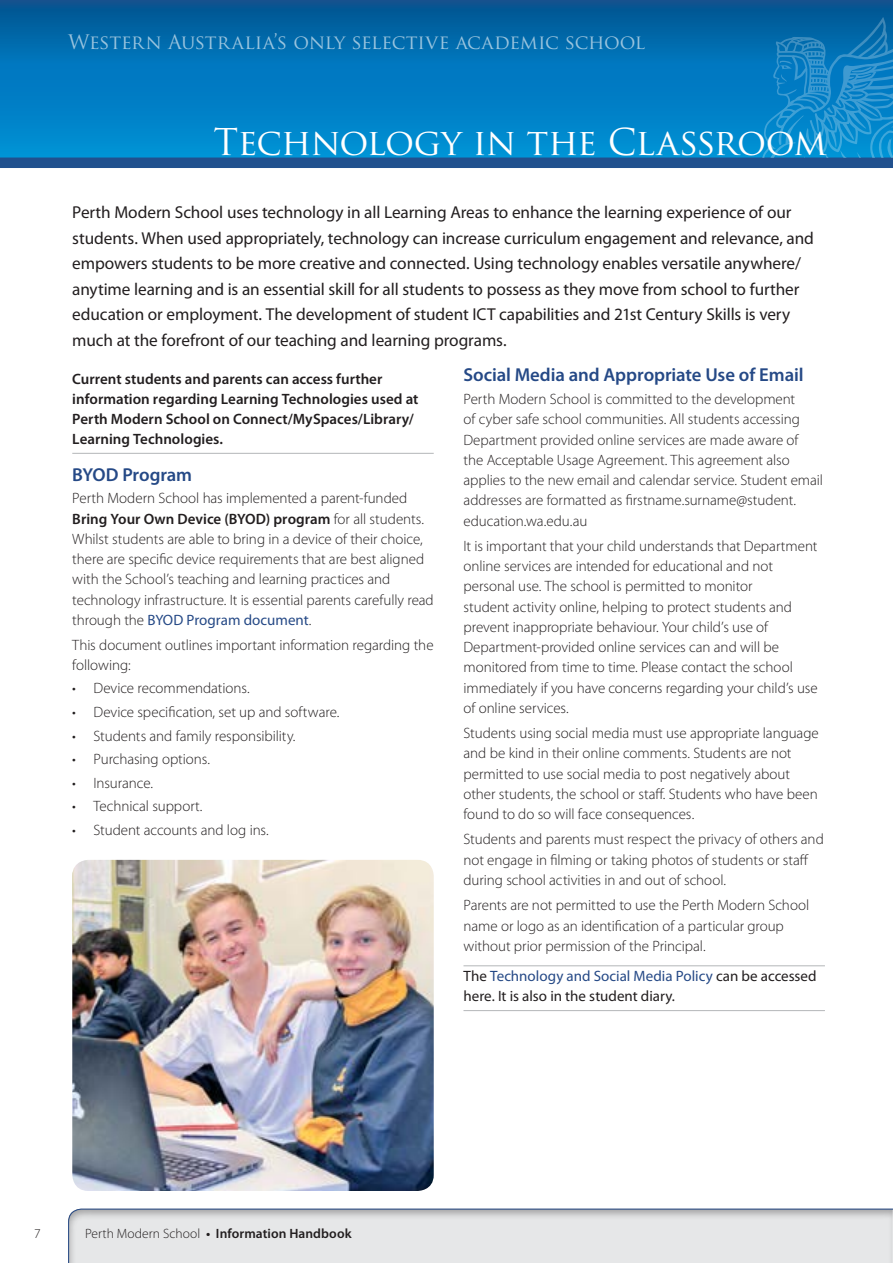
<style>
.page{position:relative;width:893px;height:1263px;background:#fff}
.page>*{position:absolute;margin:0;border:0;box-sizing:border-box;transform-origin:0 0}
.t1{font:36px "Trajan Pro";letter-spacing:-.03em;color:#fff}
.t2{font:19.5px "Trajan Pro";letter-spacing:-.015em;color:#fff}
.t3{font:600 18.75px "Myriad Pro";letter-spacing:-.005em;color:#254986}
.t4{font:17.25px/25.5px "Myriad Pro";letter-spacing:-.005em;color:#221e1f}
.t5{font:300 15px/20.2px "Myriad Pro";letter-spacing:-.005em;color:#221e1f}
.t6{font:600 15px/20.2px "Myriad Pro";color:#221e1f}
.t7{font:15px/20.2px "Myriad Pro";color:#221e1f}
.t8{font:600 13.5px "Myriad Pro";letter-spacing:.005em;color:#221e1f}
.t9{font:300 13.5px "Myriad Pro";color:#221e1f}
.s1{font-weight:600}
.s2{font-weight:400;color:#254986}
.s3{color:#254986}
.s4{font-weight:300}
</style>
<div class="page">
<div style="left:0;top:0;width:893px;height:168px;background:linear-gradient(to bottom,#025999,#0098e0)"></div>
<div style="left:0;top:158px;width:893px;height:10px;background:#21518e"></div>
<svg style="left:68px;top:1208px;width:825px;height:55px;background:#dbdde0"></svg>
<svg style="left:761px;top:17px;width:132px;height:140px;background:#1182c2"></svg>
<img style="left:72px;top:860px;width:362px;height:331px">
<hr style="left:72px;top:453px;width:362px;height:1px;background:#bcbec0">
<hr style="left:463px;top:965px;width:362px;height:1px;background:#bcbec0">
<hr style="left:463px;top:1010px;width:362px;height:1px;background:#bcbec0">
<h2 class="t2" style="left:68px;top:30px;width:579px">Western Australia’s only selective academic school</h2>
<h1 class="t1" style="left:213px;top:119px;width:615px">Technology in the Classroom</h1>
<p class="t4" style="left:72px;top:199px;width:743px">Perth Modern School uses technology in all Learning Areas to enhance the learning experience of our students. When used appropriately, technology can increase curriculum engagement and relevance, and empowers students to be more creative and connected. Using technology enables versatile anywhere/ anytime learning and is an essential skill for all students to possess as they move from school to further education or employment. The development of student ICT capabilities and 21st Century Skills is very much at the forefront of our teaching and learning programs.</p>
<p class="t6" style="left:72px;top:368px;width:348px">Current students and parents can access further information regarding Learning Technologies used at Perth Modern School on Connect/MySpaces/Library/ Learning Technologies.</p>
<p class="t3" style="left:72px;top:462px;width:121px">BYOD Program</p>
<p class="t5" style="left:72px;top:488px;width:363px">Perth Modern School has implemented a parent-funded <span class="s1">Bring Your Own Device (BYOD) program</span> for all students.<br>Whilst students are able to bring in a device of their choice, there are specific device requirements that are best aligned with the School’s teaching and learning practices and technology infrastructure. It is essential parents carefully read through the <span class="s2">BYOD Program document</span>.</p>
<p class="t5" style="left:72px;top:635px;width:363px">This document outlines important information regarding the following:</p>
<p class="t5" style="left:72px;top:678px;width:178px">• Device recommendations.</p>
<p class="t5" style="left:72px;top:701px;width:267px">• Device specification, set up and software.</p>
<p class="t5" style="left:72px;top:725px;width:223px">• Students and family responsibility.</p>
<p class="t5" style="left:72px;top:749px;width:138px">• Purchasing options.</p>
<p class="t5" style="left:72px;top:772px;width:81px">• Insurance.</p>
<p class="t5" style="left:72px;top:796px;width:130px">• Technical support.</p>
<p class="t5" style="left:72px;top:820px;width:197px">• Student accounts and log ins.</p>
<p class="t3" style="left:463px;top:363px;width:341px">Social Media and Appropriate Use of Email</p>
<p class="t5" style="left:463px;top:389px;width:361px">Perth Modern School is committed to the development<br>of cyber safe school communities. All students accessing Department provided online services are made aware of<br>the Acceptable Usage Agreement. This agreement also applies to the new email and calendar service. Student email addresses are formatted as firstname.surname@student. education.wa.edu.au</p>
<p class="t5" style="left:463px;top:535px;width:356px">It is important that your child understands that Department online services are intended for educational and not personal use. The school is permitted to monitor<br>student activity online, helping to protect students and prevent inappropriate behaviour. Your child’s use of Department‑provided online services can and will be monitored from time to time. Please contact the school immediately if you have concerns regarding your child’s use of online services.</p>
<p class="t5" style="left:463px;top:723px;width:357px">Students using social media must use appropriate language and be kind in their online comments. Students are not permitted to use social media to post negatively about other students, the school or staff. Students who have been found to do so will face consequences.</p>
<p class="t5" style="left:463px;top:829px;width:362px">Students and parents must respect the privacy of others and not engage in filming or taking photos of students or staff during school activities in and out of school.</p>
<p class="t5" style="left:463px;top:895px;width:347px">Parents are not permitted to use the Perth Modern School name or logo as an identification of a particular group without prior permission of the Principal.</p>
<p class="t7" style="left:463px;top:966px;width:355px">The <span class="s3">Technology and Social Media Policy</span> can be accessed here. It is also in the student diary.</p>
<p class="t9" style="left:34px;top:1225px;width:8px">7</p>
<p class="t8" style="left:85px;top:1224px;width:268px"><span class="s4">Perth Modern School</span> • Information Handbook</p>
</div>
